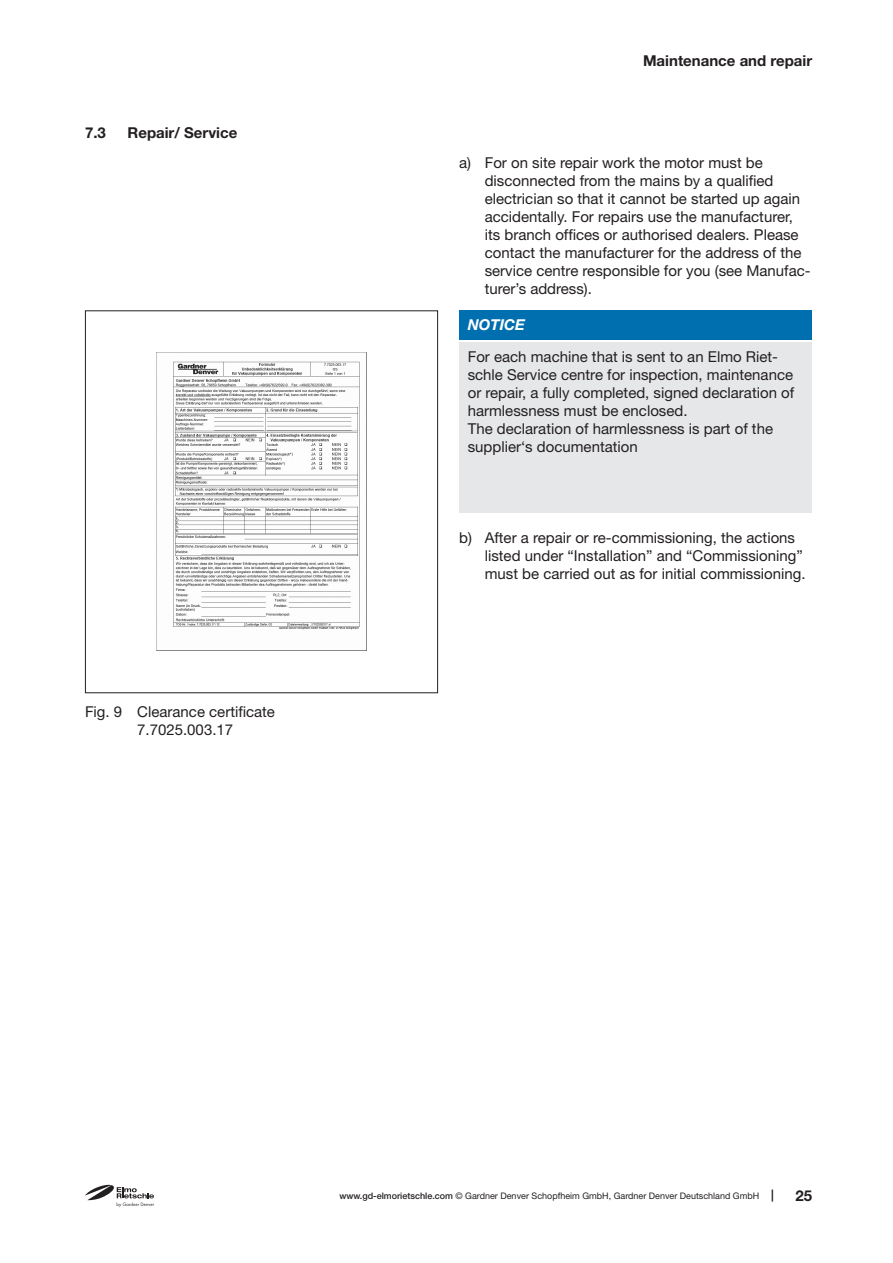
<style>
.page{position:relative;width:893px;height:1263px;background:#fff}
.page>*{position:absolute;margin:0;border:0;box-sizing:border-box;transform-origin:0 0}
.t1{font:15px/18px "Helvetica Neue LT Pro";color:#231f20}
.t2{font:700 15px "Helvetica Neue LT Pro";color:#231f20}
.t3{font:italic 700 15px "Helvetica Neue LT Pro";color:#fff}
.t4{font:9px "Helvetica Neue LT Pro";color:#231f20}
.s1{font-weight:500}
.s2{font-weight:700;font-size:12px}
</style>
<div class="page">
<svg style="left:85px;top:1184px;width:69px;height:23px"></svg>
<div style="left:85px;top:310px;width:353px;height:383px;border:1px solid #231f20"></div>
<img style="left:156px;top:353px;width:211px;height:298px">
<div style="left:459px;top:310px;width:353px;height:30px;background:#006faf"></div>
<div style="left:459px;top:343px;width:353px;height:170px;background:#e6e7e9"></div>
<p class="t2" style="left:85px;top:124px;width:22px">7.3</p>
<p class="t2" style="left:128px;top:124px;width:111px">Repair/ Service</p>
<p class="t1" style="left:137px;top:702px;width:139px;text-indent:-52px">Fig. 9 Clearance certificate<br>7.7025.003.17</p>
<p class="t2" style="left:643px;top:51px;width:171px">Maintenance and repair</p>
<p class="t1" style="left:485px;top:153px;width:327px;text-indent:-26px">a) For on site repair work the motor must be disconnected from the mains by a qualified electrician so that it cannot be started up again accidentally. For repairs use the manufacturer, its branch offices or authorised dealers. Please contact the manufacturer for the address of the service centre responsible for you (see Manufac&shy;turer’s address).</p>
<p class="t3" style="left:468px;top:315px;width:59px">NOTICE</p>
<p class="t1" style="left:468px;top:347px;width:328px">For each machine that is sent to an Elmo Riet&shy;schle Service centre for inspection, maintenance or repair, a fully completed, signed declaration of harmlessness must be enclosed.<br>The declaration of harmlessness is part of the supplier‘s documentation</p>
<p class="t1" style="left:485px;top:529px;width:322px;text-indent:-26px">b) After a repair or re-commissioning, the actions listed under “Installation” and “Commissioning” must be carried out as for initial commissioning.</p>
<p class="t4" style="left:339px;top:1191px;width:436px"><span class="s1">www.gd-elmorietschle.com</span> © Gardner Denver Schopfheim GmbH, Gardner Denver Deutschland GmbH <span class="s2">|</span></p>
<p class="t2" style="left:795px;top:1187px;width:18px">25</p>
</div>
